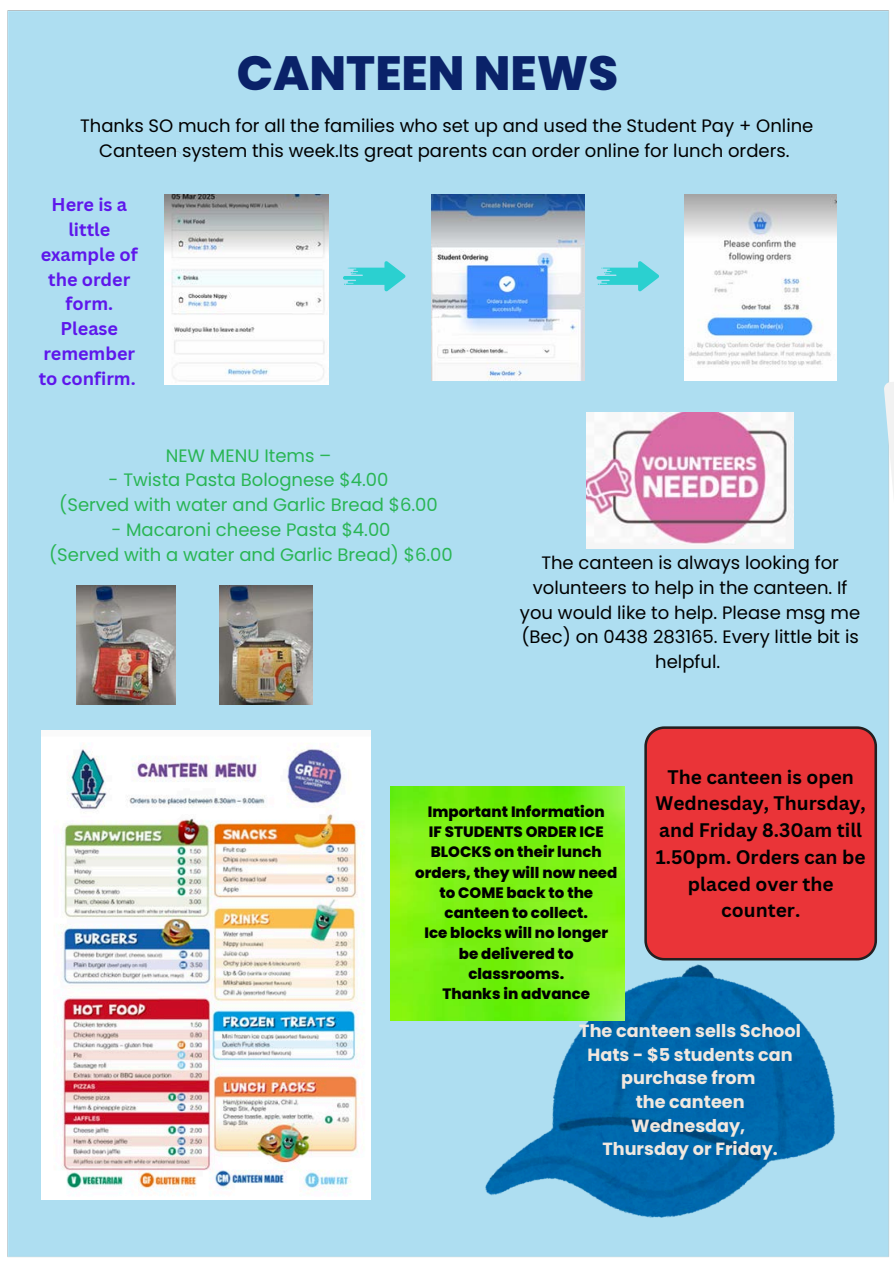
<style>
.page{position:relative;width:894px;height:1264px;background:#fff}
.page>*{position:absolute;margin:0;border:0;box-sizing:border-box;transform-origin:0 0}
.t1{font:800 48px "Poppins";color:#0a2269}
.t2{font:700 19.05px/26.7px "Canva Sans";color:#000;text-align:center}
.t3{font:18px/24.8px "Poppins";color:#000;text-align:center}
.t4{font:18px/24.8px "Poppins";color:#29b554;text-align:center}
.t5{font:700 18px/24.8px "Canva Sans";color:#5e17eb;text-align:center}
.t6{font:700 17.55px/23.7px "Poppins";color:#f1e8df;text-align:center}
.t7{font:800 15px/20.2px "Poppins";color:#000;text-align:center}
</style>
<div class="page">
<div style="left:7px;top:10px;width:882px;height:1247px;background:#aedef1"></div>
<svg style="left:171px;top:151px;width:10px;height:9px"></svg>
<svg style="left:883px;top:363px;width:10px;height:156px"></svg>
<img style="left:41px;top:730px;width:330px;height:469px">
<div style="left:644px;top:726px;width:232px;height:234px;background:#ea3438"></div>
<img style="left:485px;top:964px;width:349px;height:252px">
<img style="left:76px;top:586px;width:99px;height:118px">
<img style="left:219px;top:586px;width:93px;height:118px">
<img style="left:390px;top:786px;width:234px;height:234px">
<img style="left:164px;top:194px;width:164px;height:190px">
<img style="left:431px;top:194px;width:153px;height:187px">
<img style="left:684px;top:194px;width:152px;height:187px">
<svg style="left:596px;top:261px;width:63px;height:30px;background:#6cd6e0"></svg>
<svg style="left:343px;top:261px;width:62px;height:30px;background:#6bd6e0"></svg>
<img style="left:586px;top:412px;width:206px;height:136px">
<h1 class="t1" style="left:237px;top:40px;width:383px">CANTEEN NEWS</h1>
<p class="t3" style="left:80px;top:113px;width:734px">Thanks SO much for all the families who set up and used the Student Pay + Online<br>Canteen system this week.Its great parents can order online for lunch orders.</p>
<p class="t5" style="left:39px;top:192px;width:100px">Here is a little example of the order form.<br>Please remember to confirm.</p>
<p class="t4" style="left:166px;top:443px;width:167px">NEW MENU Items –</p>
<p class="t4" style="left:59px;top:467px;width:380px">- Twista Pasta Bolognese $4.00<br>(Served with water and Garlic Bread $6.00</p>
<p class="t4" style="left:49px;top:517px;width:405px">- Macaroni cheese Pasta $4.00<br>(Served with a water and Garlic Bread) $6.00</p>
<h3 class="t3" style="left:519px;top:550px;width:342px">The canteen is always looking for volunteers to help in the canteen. If you would like to help. Please msg me (Bec) on 0438 283165. Every little bit is helpful.</h3>
<p class="t2" style="left:655px;top:763px;width:212px">The canteen is open<br>Wednesday, Thursday, and Friday 8.30am till<br>1.50pm. Orders can be placed over the counter.</p>
<h3 class="t7" style="left:428px;top:801px;width:178px">Important Information</h3>
<p class="t7" style="left:415px;top:821px;width:203px">IF STUDENTS ORDER ICE<br>BLOCKS on their lunch orders, they will now need to COME back to the canteen to collect.</p>
<h2 class="t7" style="left:424px;top:923px;width:185px">Ice blocks will no longer be delivered to classrooms.</h2>
<p class="t7" style="left:442px;top:983px;width:149px">Thanks in advance</p>
<p class="t6" style="left:579px;top:1019px;width:223px">The canteen sells School<br>Hats - $5 students can purchase from<br>the canteen<br>Wednesday,<br>Thursday or Friday.</p>
</div>
